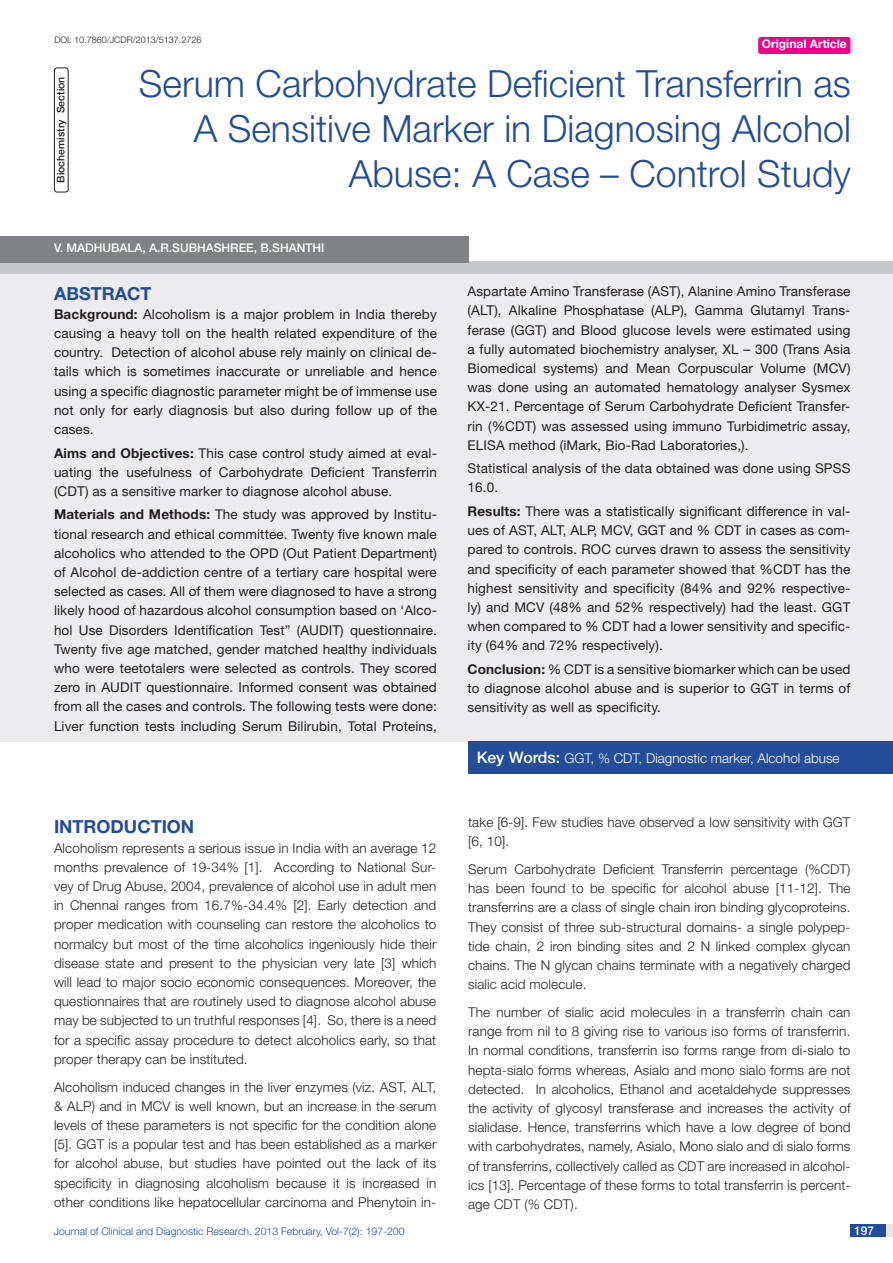
<style>
.page{position:relative;width:893px;height:1263px;background:#fff}
.page>*{position:absolute;margin:0;border:0;box-sizing:border-box;transform-origin:0 0}
.t1{font:300 37.5px/45px "Helvetica Neue";color:#214c99;text-align:right}
.Level_1{font:700 18px "Helvetica Neue";color:#214c99}
.Abstract_head{font:700 18px "Helvetica Neue";color:#214c99}
.Body_text{font:13.5px/19.2px "Helvetica Neue";letter-spacing:.01em;color:#231f20;text-align:justify}
.Body_text-2{font:300 13.5px/19.2px "Helvetica Neue";letter-spacing:.01em;color:#231f20;text-align:justify}
.t2{font:300 13.5px "Helvetica Neue";color:#fff}
.Author{font:500 12px "Helvetica Neue";color:#fff}
.t3{font:700 12px "Helvetica Neue";color:#fff}
.t4{font:300 10.5px "Helvetica Neue";color:#214c99}
.t5{font:500 10.5px "Helvetica Neue";color:#231f20}
.DOI{font:300 9px "Helvetica Neue";color:#231f20}
.s1{color:#244d99}
.s2{font-weight:700}
.s3{font-weight:500;font-size:15.75px}
</style>
<div class="page">
<div style="left:850px;top:1224px;width:43px;height:13px;background:#e6e7e9"></div>
<div style="left:850px;top:1224px;width:35px;height:13px;background:#214c99"></div>
<div style="left:758px;top:37px;width:92px;height:17px;background:#ed028c;border-radius:3px"></div>
<div style="left:0;top:265px;width:893px;height:477px;background:#ececee"></div>
<div style="left:0;top:262px;width:893px;height:12px;background:#c7c8ca"></div>
<div style="left:468px;top:741px;width:425px;height:33px;background:#244d99"></div>
<div style="left:0;top:236px;width:468px;height:27px;background:#808285"></div>
<div style="left:54px;top:68px;width:15px;height:124px;border:1px solid #231f20;border-radius:3px"></div>
<p class="DOI" style="left:54px;top:35px;width:148px">DOI: 10.7860/JCDR/2013/5137.2726</p>
<p class="t3" style="left:762px;top:37px;width:87px">Original Article</p>
<p class="t1" style="left:139px;top:60px;width:714px">Serum Carbohydrate Deficient Transferrin as</p>
<p class="t1" style="left:194px;top:105px;width:659px">A Sensitive Marker in Diagnosing Alcohol<br>Abuse: A Case – Control Study</p>
<p class="t5" style="left:54px;top:183px;width:108px;rotate:-90deg">BIOCHEMISTRY SECTION</p>
<p class="Author" style="left:54px;top:241px;width:272px">V. MADHUBALA, A.R.SUBHASHREE, B.SHANTHI</p>
<p class="Abstract_head" style="left:54px;top:282px;width:99px">ABST<span class="s1">RAC</span>T</p>
<p class="Body_text" style="left:54px;top:304px;width:384px"><span class="s2">Background:</span> Alcoholism is a major problem in India thereby causing a heavy toll on the health related expenditure of the country. Detection of alcohol abuse rely mainly on clinical de&shy;tails which is sometimes inaccurate or unreliable and hence using a specific diagnostic parameter might be of immense use not only for early diagnosis but also during follow up of the cases.</p>
<p class="Body_text" style="left:54px;top:443px;width:384px"><span class="s2">Aims and Objectives:</span> This case control study aimed at eval&shy;uating the usefulness of Carbohydrate Deficient Transferrin (CDT) as a sensitive marker to diagnose alcohol abuse.</p>
<p class="Body_text" style="left:54px;top:505px;width:384px"><span class="s2">Materials and Methods:</span> The study was approved by Institu&shy;tional research and ethical committee. Twenty five known male alcoholics who attended to the OPD (Out Patient Department) of Alcohol de-addiction centre of a tertiary care hospital were selected as cases. All of them were diagnosed to have a strong likely hood of hazardous alcohol consumption based on ‘Alco&shy;hol Use Disorders Identification Test” (AUDIT) questionnaire.<br>Twenty five age matched, gender matched healthy individuals who were teetotalers were selected as controls. They scored zero in AUDIT questionnaire. Informed consent was obtained from all the cases and controls. The following tests were done:<br>Liver function tests including Serum Bilirubin, Total Proteins,</p>
<p class="Level_1" style="left:54px;top:816px;width:33px">Intro</p>
<p class="Level_1" style="left:111px;top:816px;width:39px">ductio</p>
<p class="Level_1" style="left:181px;top:816px;width:15px">n</p>
<p class="Body_text-2" style="left:54px;top:838px;width:384px">Alcoholism represents a serious issue in India with an average 12 months prevalence of 19-34% [1]. According to National Sur&shy;vey of Drug Abuse, 2004, prevalence of alcohol use in adult men in Chennai ranges from 16.7%-34.4% [2]. Early detection and proper medication with counseling can restore the alcoholics to normalcy but most of the time alcoholics ingeniously hide their disease state and present to the physician very late [3] which will lead to major socio economic consequences. Moreover, the questionnaires that are routinely used to diagnose alcohol abuse may be subjected to un truthful responses [4]. So, there is a need for a specific assay procedure to detect alcoholics early, so that proper therapy can be instituted.</p>
<p class="Body_text-2" style="left:54px;top:1077px;width:384px">Alcoholism induced changes in the liver enzymes (viz. AST, ALT, &amp; ALP) and in MCV is well known, but an increase in the serum levels of these parameters is not specific for the condition alone [5]. GGT is a popular test and has been established as a marker for alcohol abuse, but studies have pointed out the lack of its specificity in diagnosing alcoholism because it is increased in other conditions like hepatocellular carcinoma and Phenytoin in-</p>
<p class="Body_text" style="left:468px;top:282px;width:384px">Aspartate Amino Transferase (AST), Alanine Amino Transferase (ALT), Alkaline Phosphatase (ALP), Gamma Glutamyl Trans&shy;ferase (GGT) and Blood glucose levels were estimated using a fully automated biochemistry analyser, XL – 300 (Trans Asia Biomedical systems) and Mean Corpuscular Volume (MCV) was done using an automated hematology analyser Sysmex KX-21. Percentage of Serum Carbohydrate Deficient Transfer&shy;rin (%CDT) was assessed using immuno Turbidimetric assay, ELISA method (iMark, Bio-Rad Laboratories,).</p>
<p class="Body_text" style="left:468px;top:459px;width:384px">Statistical analysis of the data obtained was done using SPSS<br>16.0.</p>
<p class="Body_text" style="left:468px;top:501px;width:384px"><span class="s2">Results:</span> There was a statistically significant difference in val&shy;ues of AST, ALT, ALP, MCV, GGT and % CDT in cases as com&shy;pared to controls. ROC curves drawn to assess the sensitivity and specificity of each parameter showed that %CDT has the highest sensitivity and specificity (84% and 92% respective&shy;ly) and MCV (48% and 52% respectively) had the least. GGT when compared to % CDT had a lower sensitivity and specific&shy;ity (64% and 72% respectively).</p>
<p class="Body_text" style="left:468px;top:659px;width:384px"><span class="s2">Conclusion:</span> % CDT is a sensitive biomarker which can be used to diagnose alcohol abuse and is superior to GGT in terms of sensitivity as well as specificity.</p>
<p class="t2" style="left:477px;top:750px;width:364px"><span class="s3">KEY WORDS:</span> GGT, % CDT, Diagnostic marker, Alcohol abuse</p>
<p class="Body_text-2" style="left:468px;top:812px;width:384px">take [6-9]. Few studies have observed a low sensitivity with GGT [6, 10].</p>
<p class="Body_text-2" style="left:468px;top:859px;width:384px">Serum Carbohydrate Deficient Transferrin percentage (%CDT) has been found to be specific for alcohol abuse [11-12]. The transferrins are a class of single chain iron binding glycoproteins.<br>They consist of three sub-structural domains- a single polypep&shy;tide chain, 2 iron binding sites and 2 N linked complex glycan chains. The N glycan chains terminate with a negatively charged sialic acid molecule.</p>
<p class="Body_text-2" style="left:468px;top:1002px;width:384px">The number of sialic acid molecules in a transferrin chain can range from nil to 8 giving rise to various iso forms of transferrin.<br>In normal conditions, transferrin iso forms range from di-sialo to hepta-sialo forms whereas, Asialo and mono sialo forms are not detected. In alcoholics, Ethanol and acetaldehyde suppresses the activity of glycosyl transferase and increases the activity of sialidase. Hence, transferrins which have a low degree of bond with carbohydrates, namely, Asialo, Mono sialo and di sialo forms of transferrins, collectively called as CDT are increased in alcohol&shy;ics [13]. Percentage of these forms to total transferrin is percent&shy;age CDT (% CDT).</p>
<p class="t4" style="left:54px;top:1225px;width:352px">Journal of Clinical and Diagnostic Research. 2013 February, Vol-7(2): 197-200</p>
<p class="Author" style="left:854px;top:1223px;width:22px">197</p>
</div>
